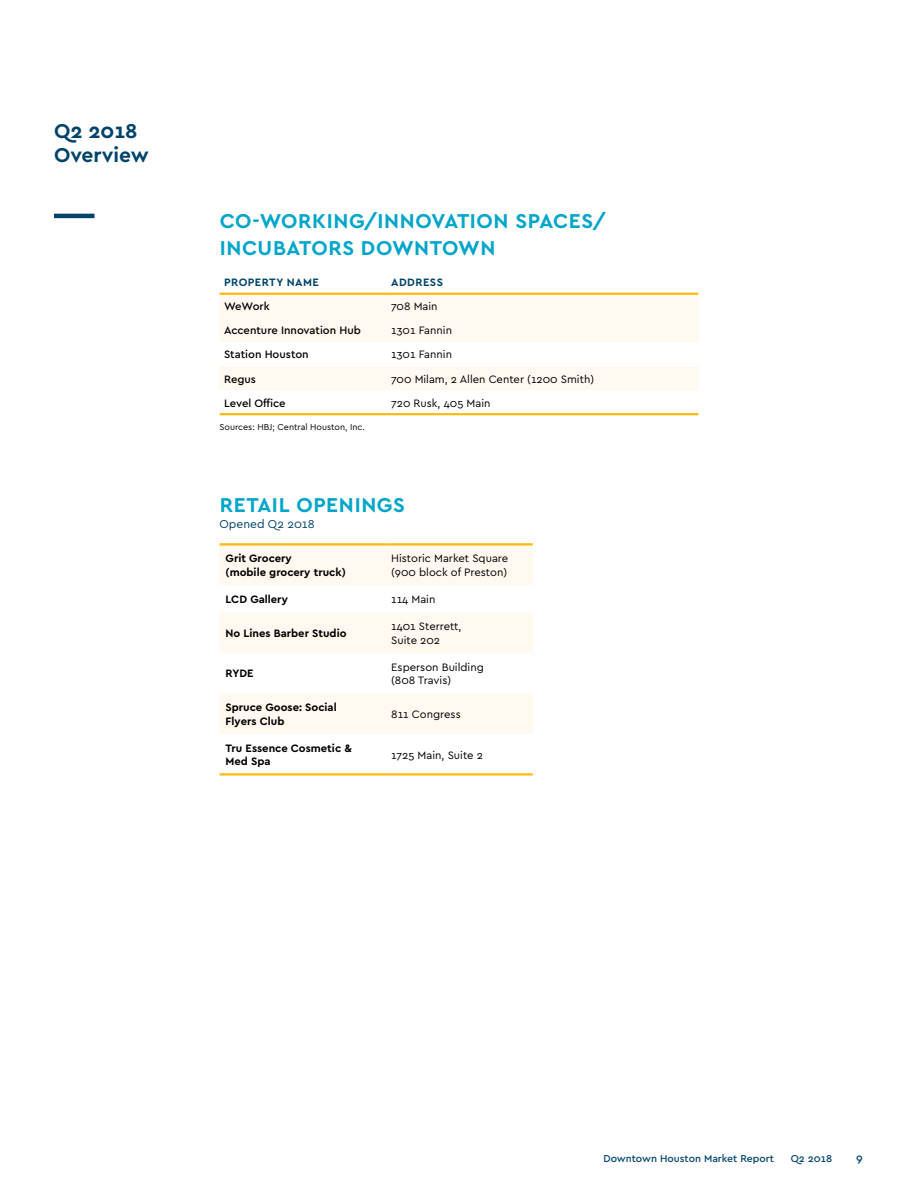
<style>
.page{position:relative;width:918px;height:1188px;background:#fff}
.page>*{position:absolute;margin:0;border:0;box-sizing:border-box;transform-origin:0 0}
.t1{font:700 21px "Cera";letter-spacing:.02em;color:#00a5ca}
.t2{font:700 21px/24px "Cera";color:#00446a}
.t3{font:12px "Cera";color:#00446a}
.t4{font:500 12px "Cera";color:#00446a}
.t5{font:11.25px/13.5px "Cera";color:#000}
.t6{font:700 11.25px/13.5px "Cera";color:#000}
.t7{font:500 11.25px "Cera";color:#000}
.t8{font:700 11.25px "Cera";letter-spacing:.03em;color:#00446a}
.t9{font:500 10.5px "Cera";color:#00446a}
.t10{font:9px "Cera";color:#000}
</style>
<div class="page">
<hr style="left:54px;top:214px;width:40px;height:4px;background:#00446a">
<svg style="left:220px;top:295px;width:478px;height:95px;fill:#fff9ef"></svg>
<hr style="left:220px;top:293px;width:165px;height:2px;background:#fdba12">
<hr style="left:385px;top:293px;width:313px;height:2px;background:#fdba12">
<hr style="left:220px;top:413px;width:165px;height:2px;background:#fdba12">
<hr style="left:385px;top:413px;width:313px;height:2px;background:#fdba12">
<svg style="left:220px;top:545px;width:313px;height:189px;fill:#fff9ef"></svg>
<hr style="left:220px;top:543px;width:165px;height:2px;background:#fdba12">
<hr style="left:385px;top:543px;width:148px;height:2px;background:#fdba12">
<hr style="left:220px;top:773px;width:165px;height:3px;background:#fdba12">
<hr style="left:385px;top:773px;width:148px;height:3px;background:#fdba12">
<h1 class="t2" style="left:54px;top:118px;width:96px">Q2 2018<br>Overview</h1>
<h1 class="t1" style="left:220px;top:207px;width:77px">Co -Working</h1>
<h1 class="t1" style="left:364px;top:207px;width:28px">/inno</h1>
<h1 class="t1" style="left:432px;top:207px;width:40px">vation</h1>
<h1 class="t1" style="left:515px;top:207px;width:92px">space s/</h1>
<h1 class="t1" style="left:220px;top:234px;width:95px">Incubator</h1>
<h1 class="t1" style="left:342px;top:234px;width:52px">s Downtown</h1>
<p class="t8" style="left:224px;top:275px;width:16px">Propert</p>
<p class="t8" style="left:276px;top:275px;width:35px">y Name</p>
<p class="t8" style="left:391px;top:275px;width:9px">Addre</p>
<p class="t8" style="left:430px;top:275px;width:14px">ss</p>
<p class="t7" style="left:224px;top:299px;width:47px">WeWork</p>
<p class="t5" style="left:391px;top:299px;width:48px">708 Main</p>
<p class="t7" style="left:224px;top:323px;width:138px">Accenture Innovation Hub</p>
<p class="t5" style="left:391px;top:323px;width:62px">1301 Fannin</p>
<p class="t7" style="left:224px;top:347px;width:86px">Station Houston</p>
<p class="t5" style="left:391px;top:347px;width:62px">1301 Fannin</p>
<p class="t7" style="left:224px;top:371px;width:34px">Regus</p>
<p class="t5" style="left:391px;top:372px;width:204px">700 Milam, 2 Allen Center (1200 Smith)</p>
<p class="t7" style="left:224px;top:395px;width:63px">Level Office</p>
<p class="t5" style="left:391px;top:396px;width:101px">720 Rusk, 405 Main</p>
<p class="t10" style="left:220px;top:421px;width:147px">Sources: HBJ; Central Houston, I nc.</p>
<h1 class="t1" style="left:220px;top:491px;width:108px">Retail Opening</h1>
<h1 class="t1" style="left:393px;top:491px;width:13px">s</h1>
<p class="t3" style="left:220px;top:516px;width:97px">Opened Q2 2018</p>
<p class="t6" style="left:226px;top:551px;width:122px">Grit Grocery<br>(mobile grocery truck)</p>
<p class="t5" style="left:391px;top:551px;width:119px">Historic Market Square (900 block of Preston)</p>
<p class="t6" style="left:226px;top:592px;width:64px">LCD Gallery</p>
<p class="t5" style="left:391px;top:592px;width:46px">114 Main</p>
<p class="t6" style="left:226px;top:626px;width:122px">No Lines Barber Studio</p>
<p class="t5" style="left:391px;top:619px;width:72px">1401 Sterrett,<br>Suite 202</p>
<p class="t6" style="left:226px;top:666px;width:30px">RYDE</p>
<p class="t5" style="left:391px;top:660px;width:94px">Esperson Building (808 Travis)</p>
<p class="t6" style="left:226px;top:700px;width:113px">Spruce Goose: Social<br>Flyers Club</p>
<p class="t5" style="left:391px;top:707px;width:71px">811 Congress</p>
<p class="t6" style="left:226px;top:741px;width:128px">Tru Essence Cosmetic &amp;<br>Med Spa</p>
<p class="t5" style="left:391px;top:748px;width:93px">1725 Main, Suite 2</p>
<p class="t9" style="left:603px;top:1151px;width:172px">Downtown Houston Market Report</p>
<p class="t9" style="left:791px;top:1151px;width:43px">Q2 2018</p>
<p class="t4" style="left:856px;top:1150px;width:8px">9</p>
</div>
